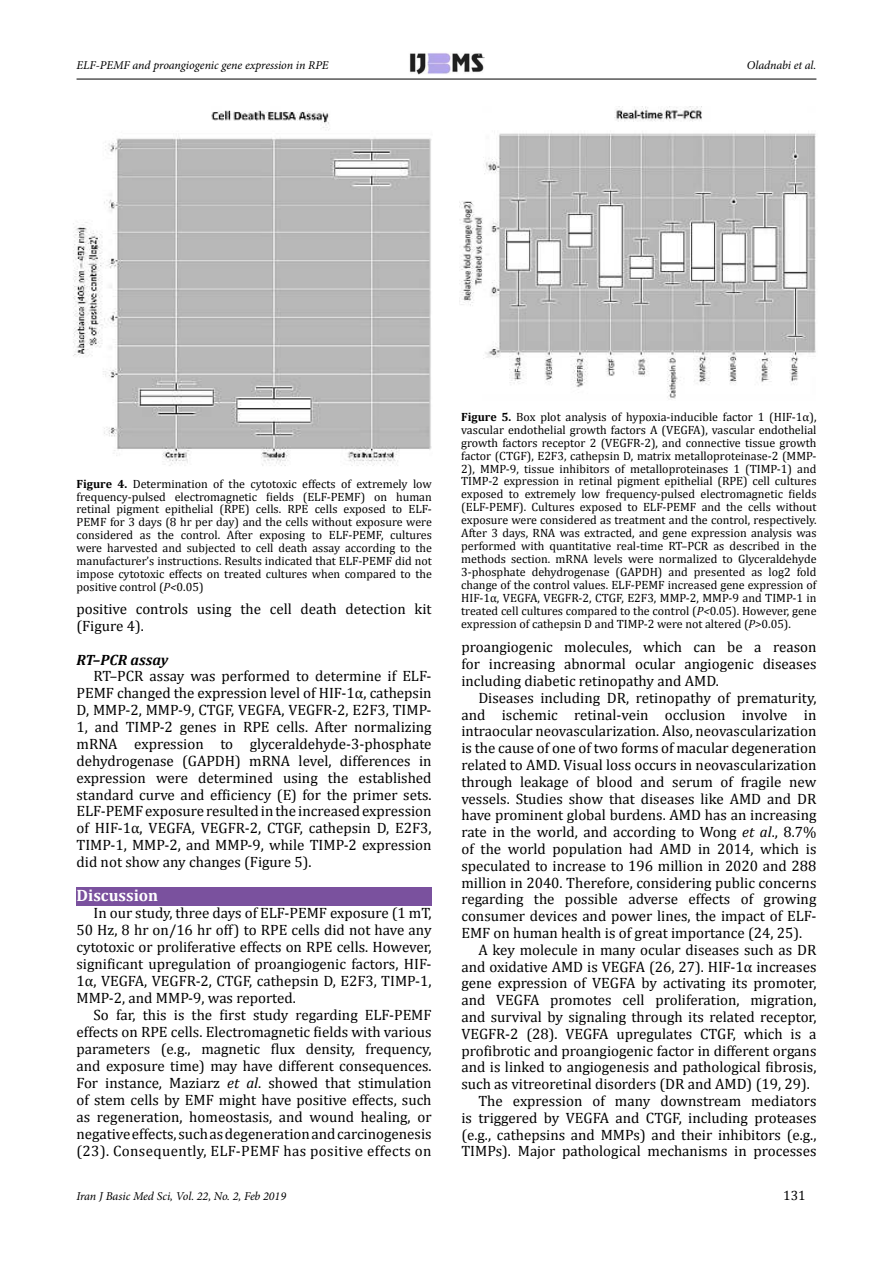
<style>
.page{position:relative;width:893px;height:1263px;background:#fff}
.page>*{position:absolute;margin:0;border:0;box-sizing:border-box;transform-origin:0 0}
.t1{font:700 16.5px "Cambria";color:#fff}
.t2{font:15px/17px "Cambria";color:#000;text-align:justify}
.t3{font:italic 700 15px "Cambria";color:#000}
.t4{font:13.5px "Cambria";color:#000}
.t5{font:12px/12.9px "Cambria";color:#000;text-align:justify}
.t6{font:italic 12px "Minion Pro";letter-spacing:-.005em;color:#000}
.s1{font-weight:700}
.s2{font-style:italic}
</style>
<div class="page">
<img style="left:409px;top:53px;width:76px;height:22px">
<hr style="left:77px;top:79px;width:739px;height:1px;background:#000">
<div style="left:77px;top:887px;width:355px;height:18px;background:#7a519e"></div>
<img style="left:73px;top:110px;width:359px;height:356px">
<img style="left:460px;top:106px;width:356px;height:294px">
<p class="t6" style="left:77px;top:57px;width:253px">ELF-PEMF and proangiogenic gene expression in RPE</p>
<p class="t6" style="left:747px;top:57px;width:71px">Oladnabi et al.</p>
<p class="t5" style="left:77px;top:477px;width:357px"><span class="s1">Figure 4.</span> Determination of the cytotoxic effects of extremely low frequency-pulsed electromagnetic fields (ELF-PEMF) on human retinal pigment epithelial (RPE) cells. RPE cells exposed to ELF-PEMF for 3 days (8 hr per day) and the cells without exposure were considered as the control. After exposing to ELF-PEMF, cultures were harvested and subjected to cell death assay according to the manufacturer’s instructions. Results indicated that ELF-PEMF did not impose cytotoxic effects on treated cultures when compared to the positive control (<span class="s2">P&lt;</span>0.05)</p>
<p class="t2" style="left:77px;top:601px;width:357px">positive controls using the cell death detection kit (Figure 4).</p>
<p class="t3" style="left:77px;top:649px;width:93px">RT–PCR assay</p>
<p class="t2" style="left:77px;top:668px;width:357px;text-indent:17px">RT–PCR assay was performed to determine if ELF-PEMF changed the expression level of HIF-1α, cathepsin D, MMP-2, MMP-9, CTGF, VEGFA, VEGFR-2, E2F3, TIMP-1, and TIMP-2 genes in RPE cells. After normalizing mRNA expression to glyceraldehyde-3-phosphate dehydrogenase (GAPDH) mRNA level, differences in expression were determined using the established standard curve and efficiency (E) for the primer sets.<br>ELF-PEMF exposure resulted in the increased expression of HIF-1α, VEGFA, VEGFR-2, CTGF, cathepsin D, E2F3, TIMP-1, MMP-2, and MMP-9, while TIMP-2 expression did not show any changes (Figure 5).</p>
<p class="t1" style="left:77px;top:884px;width:83px">Discussion</p>
<p class="t2" style="left:77px;top:904px;width:357px;text-indent:17px">In our study, three days of ELF-PEMF exposure (1 mT, 50 Hz, 8 hr on/16 hr off) to RPE cells did not have any cytotoxic or proliferative effects on RPE cells. However, significant upregulation of proangiogenic factors, HIF-1α, VEGFA, VEGFR-2, CTGF, cathepsin D, E2F3, TIMP-1, MMP-2, and MMP-9, was reported.</p>
<p class="t2" style="left:77px;top:1006px;width:357px;text-indent:17px">So far, this is the first study regarding ELF-PEMF effects on RPE cells. Electromagnetic fields with various parameters (e.g., magnetic flux density, frequency, and exposure time) may have different consequences.<br>For instance, Maziarz <span class="s2">et al</span>. showed that stimulation of stem cells by EMF might have positive effects, such as regeneration, homeostasis, and wound healing, or negative effects, such as degeneration and carcinogenesis (23). Consequently, ELF-PEMF has positive effects on</p>
<p class="t5" style="left:461px;top:410px;width:357px"><span class="s1">Figure 5.</span> Box plot analysis of hypoxia-inducible factor 1 (HIF-1α), vascular endothelial growth factors A (VEGFA), vascular endothelial growth factors receptor 2 (VEGFR-2), and connective tissue growth factor (CTGF), E2F3, cathepsin D, matrix metalloproteinase-2 (MMP-2), MMP-9, tissue inhibitors of metalloproteinases 1 (TIMP-1) and TIMP-2 expression in retinal pigment epithelial (RPE) cell cultures exposed to extremely low frequency-pulsed electromagnetic fields (ELF-PEMF). Cultures exposed to ELF-PEMF and the cells without exposure were considered as treatment and the control, respectively.<br>After 3 days, RNA was extracted, and gene expression analysis was performed with quantitative real-time RT–PCR as described in the methods section. mRNA levels were normalized to Glyceraldehyde 3-phosphate dehydrogenase (GAPDH) and presented as log2 fold change of the control values. ELF-PEMF increased gene expression of HIF-1α, VEGFA, VEGFR-2, CTGF, E2F3, MMP-2, MMP-9 and TIMP-1 in treated cell cultures compared to the control (<span class="s2">P&lt;</span>0.05). However, gene expression of cathepsin D and TIMP-2 were not altered (<span class="s2">P&gt;</span>0.05).</p>
<p class="t2" style="left:461px;top:639px;width:357px">proangiogenic molecules, which can be a reason for increasing abnormal ocular angiogenic diseases including diabetic retinopathy and AMD.</p>
<p class="t2" style="left:478px;top:689px;width:340px">Diseases including DR, retinopathy of prematurity,</p>
<p class="t2" style="left:461px;top:706px;width:357px">and ischemic retinal-vein occlusion involve in</p>
<p class="t2" style="left:461px;top:723px;width:357px">intraocular neovascularization. Also, neovascularization</p>
<p class="t2" style="left:461px;top:739px;width:357px">is the cause of one of two forms of macular degeneration</p>
<p class="t2" style="left:461px;top:756px;width:357px">related to AMD. Visual loss occurs in neovascularization</p>
<p class="t2" style="left:461px;top:773px;width:357px">through leakage of blood and serum of fragile new</p>
<p class="t2" style="left:461px;top:790px;width:357px">vessels. Studies show that diseases like AMD and DR</p>
<p class="t2" style="left:461px;top:807px;width:357px">have prominent global burdens. AMD has an increasing</p>
<p class="t2" style="left:461px;top:823px;width:357px">rate in the world, and according to Wong <span class="s2">et al</span>., 8.7%</p>
<p class="t2" style="left:461px;top:840px;width:357px">of the world population had AMD in 2014, which is</p>
<p class="t2" style="left:461px;top:857px;width:357px">speculated to increase to 196 million in 2020 and 288</p>
<p class="t2" style="left:461px;top:874px;width:357px">million in 2040. Therefore, considering public concerns</p>
<p class="t2" style="left:461px;top:891px;width:357px">regarding the possible adverse effects of growing</p>
<p class="t2" style="left:461px;top:907px;width:357px">consumer devices and power lines, the impact of ELF-</p>
<p class="t2" style="left:461px;top:924px;width:342px">EMF on human health is of great importance (24, 25).</p>
<p class="t2" style="left:478px;top:941px;width:340px">A key molecule in many ocular diseases such as DR</p>
<p class="t2" style="left:461px;top:958px;width:357px">and oxidative AMD is VEGFA (26, 27). HIF-1α increases</p>
<p class="t2" style="left:461px;top:975px;width:357px">gene expression of VEGFA by activating its promoter,</p>
<p class="t2" style="left:461px;top:991px;width:357px">and VEGFA promotes cell proliferation, migration,</p>
<p class="t2" style="left:461px;top:1008px;width:357px">and survival by signaling through its related receptor,</p>
<p class="t2" style="left:461px;top:1025px;width:357px">VEGFR-2 (28). VEGFA upregulates CTGF, which is a</p>
<p class="t2" style="left:461px;top:1042px;width:357px">profibrotic and proangiogenic factor in different organs</p>
<p class="t2" style="left:461px;top:1059px;width:357px">and is linked to angiogenesis and pathological fibrosis,</p>
<p class="t2" style="left:461px;top:1075px;width:350px">such as vitreoretinal disorders (DR and AMD) (19, 29).</p>
<p class="t2" style="left:478px;top:1092px;width:340px">The expression of many downstream mediators</p>
<p class="t2" style="left:461px;top:1109px;width:357px">is triggered by VEGFA and CTGF, including proteases</p>
<p class="t2" style="left:461px;top:1126px;width:357px">(e.g., cathepsins and MMPs) and their inhibitors (e.g.,</p>
<p class="t2" style="left:461px;top:1143px;width:357px">TIMPs). Major pathological mechanisms in processes</p>
<p class="t6" style="left:77px;top:1187px;width:211px">Iran J Basic Med Sci, Vol. 22, No. 2, Feb 2019</p>
<p class="t4" style="left:783px;top:1187px;width:24px">131</p>
</div>
